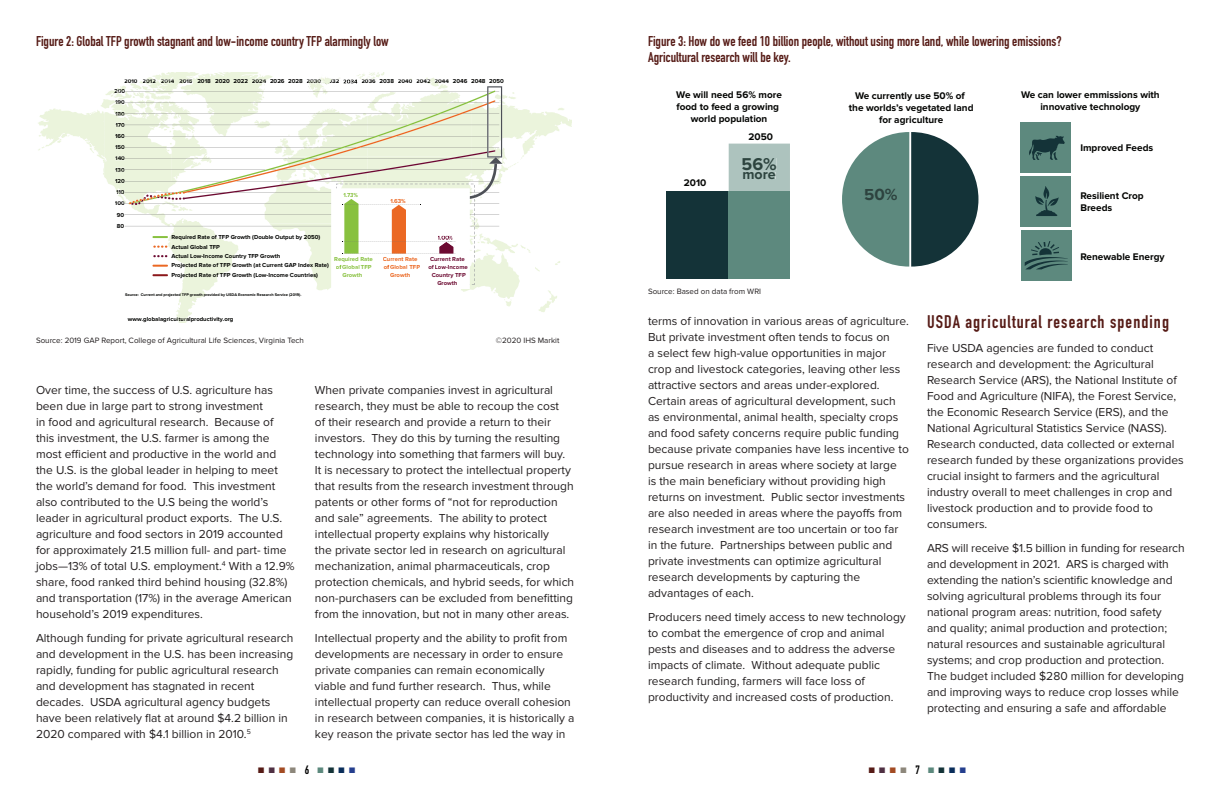
<style>
.page{position:relative;width:1224px;height:792px;background:#fff}
.page>*{position:absolute;margin:0;border:0;box-sizing:border-box;transform-origin:0 0}
.t1{font:700 18px "DIN Condensed";letter-spacing:.06em;color:#561b16}
.t2{font:700 17.8px "Proxima Nova";color:#2d443f}
.t3{font:700 16.8px "Proxima Nova";color:#2d433f}
.t4{font:700 14.2px "Proxima Nova";color:#2d443f}
.t5{font:700 14px/16px "DIN Condensed";color:#561b16}
.t6{font:12px/16px "Proxima Nova";color:#231f20}
.t7{font:700 12px "DIN Condensed";color:#000}
.t8{font:700 10px/12px "Proxima Nova";color:#040503;text-align:center}
.t9{font:8px "Proxima Nova";color:#231f20}
.t10{font:700 6px/9.3px "Proxima Nova";color:#040503}
.t11{font:700 6px/8px "Proxima Nova";color:#6c0a31;text-align:center}
.t12{font:700 6px/8px "Proxima Nova";color:#88c13f;text-align:center}
.t13{font:700 6px/8px "Proxima Nova";color:#eb6823;text-align:center}
.t14{font:700 4px "Proxima Nova";color:#040503}
.s1{color:#561b16}
.s2{color:#4f3043}
.s3{color:#a34b23}
.s4{color:#8d877b}
.s5{color:#5c897d}
.s6{color:#143338}
.s7{color:#092d5a}
.s8{color:#253f8e}
</style>
<div class="page">
<svg style="left:38px;top:72px;width:527px;height:250px"></svg>
<img style="left:438px;top:236px;width:18px;height:18px">
<div style="left:667px;top:192px;width:61px;height:87px;background:#143338"></div>
<div style="left:729px;top:192px;width:61px;height:87px;background:#5d897e"></div>
<div style="left:729px;top:144px;width:61px;height:48px;background:#adc3be"></div>
<div style="left:742px;top:158px;width:34px;height:12px;background:#adc3be"></div>
<div style="left:743px;top:172px;width:32px;height:7px;background:#adc3be"></div>
<svg style="left:842px;top:132px;width:136px;height:135px"></svg>
<div style="left:865px;top:189px;width:32px;height:12px;background:#5d897e"></div>
<div style="left:1020px;top:122px;width:51px;height:50px;background:#5d897e"></div>
<div style="left:1021px;top:231px;width:50px;height:50px;background:#5d897e"></div>
<svg style="left:1029px;top:136px;width:36px;height:24px"></svg>
<div style="left:1020px;top:176px;width:51px;height:51px;background:#5d897e"></div>
<svg style="left:1035px;top:186px;width:24px;height:30px"></svg>
<svg style="left:1025px;top:241px;width:43px;height:28px"></svg>
<p class="t5" style="left:36px;top:33px;width:354px">Figure 2: Global TFP growth stagnant and low-income country TFP alarmingly low</p>
<p class="t10" style="left:124px;top:77px;width:180px">2010 2012 2014 2016 2018 2020 2022 2024 2026 2028</p>
<p class="t10" style="left:361px;top:77px;width:144px">2036 2038 2040 2042 2044 2046 2048 2050</p>
<p class="t10" style="left:306px;top:77px;width:34px">2030 2032</p>
<p class="t10" style="left:114px;top:87px;width:13px">200</p>
<p class="t10" style="left:115px;top:98px;width:11px">190</p>
<p class="t10" style="left:115px;top:109px;width:11px">180</p>
<p class="t10" style="left:116px;top:120px;width:11px">170</p>
<p class="t10" style="left:115px;top:131px;width:11px">160</p>
<p class="t10" style="left:115px;top:143px;width:11px">150</p>
<p class="t10" style="left:115px;top:154px;width:11px">140</p>
<p class="t10" style="left:115px;top:165px;width:11px">130</p>
<p class="t10" style="left:115px;top:176px;width:11px">120</p>
<p class="t10" style="left:116px;top:188px;width:10px">110</p>
<p class="t10" style="left:115px;top:199px;width:11px">100</p>
<p class="t10" style="left:117px;top:210px;width:9px">90</p>
<p class="t10" style="left:117px;top:221px;width:9px">80</p>
<p class="t12" style="left:343px;top:191px;width:16px">1.73%</p>
<p class="t13" style="left:391px;top:197px;width:17px">1.63%</p>
<p class="t10" style="left:171px;top:233px;width:159px">Required Rate of TFP Growth (Double Output by 2050)<br>Actual Global TFP<br>Actual Low-Income Country TFP Growth<br>Projected Rate of TFP Growth (at Current GAP Index Rate)<br>Projected Rate of TFP Growth (Low-Income Countries)</p>
<p class="t12" style="left:334px;top:255px;width:40px">Required Rate of Global TFP<br>Growth</p>
<p class="t13" style="left:383px;top:255px;width:39px">Current Rate of Global TFP<br>Growth</p>
<p class="t11" style="left:428px;top:255px;width:41px">Current Rate of Low-Income<br>Country TFP<br>Growth</p>
<p class="t14" style="left:125px;top:292px;width:178px">Source: Current and projected TFP growth provided by USDA Economic Research Service (2019).</p>
<p class="t10" style="left:128px;top:315px;width:107px">www.globalagriculturalproductivity.org</p>
<p class="t9" style="left:36px;top:336px;width:270px">Source: 2019 GAP Report, College of Agricultural Life Sciences, Virginia Tech</p>
<p class="t9" style="left:496px;top:336px;width:65px">©2020 IHS Markit</p>
<p class="t6" style="left:36px;top:383px;width:260px">Over time, the success of U.S. agriculture has been due in large part to strong investment<br>in food and agricultural research. Because of this investment, the U.S. farmer is among the most efficient and productive in the world and the U.S. is the global leader in helping to meet the world’s demand for food. This investment also contributed to the U.S being the world’s leader in agricultural product exports. The U.S. agriculture and food sectors in 2019 accounted for approximately 21.5 million full- and part- time jobs—13% of total U.S. employment.<sup>4</sup> With a 12.9% share, food ranked third behind housing (32.8%) and transportation (17%) in the average American household’s 2019 expenditures.</p>
<p class="t6" style="left:36px;top:631px;width:259px">Although funding for private agricultural research and development in the U.S. has been increasing rapidly, funding for public agricultural research and development has stagnated in recent decades. USDA agricultural agency budgets have been relatively flat at around $4.2 billion in 2020 compared with $4.1 billion in 2010.<sup>5</sup></p>
<p class="t6" style="left:315px;top:383px;width:261px">When private companies invest in agricultural research, they must be able to recoup the cost<br>of their research and provide a return to their investors. They do this by turning the resulting technology into something that farmers will buy.<br>It is necessary to protect the intellectual property that results from the research investment through patents or other forms of “not for reproduction and sale” agreements. The ability to protect intellectual property explains why historically<br>the private sector led in research on agricultural mechanization, animal pharmaceuticals, crop protection chemicals, and hybrid seeds, for which non-purchasers can be excluded from benefitting from the innovation, but not in many other areas.</p>
<p class="t6" style="left:315px;top:631px;width:261px">Intellectual property and the ability to profit from developments are necessary in order to ensure private companies can remain economically viable and fund further research. Thus, while intellectual property can reduce overall cohesion in research between companies, it is historically a key reason the private sector has led the way in</p>
<p class="t5" style="left:648px;top:33px;width:415px">Figure 3: How do we feed 10 billion people, without using more land, while lowering emissions?<br>Agricultural research will be key.</p>
<p class="t8" style="left:676px;top:89px;width:107px">We will need 56% more food to feed a growing world population</p>
<p class="t8" style="left:849px;top:90px;width:126px">We currently use 50% of the worlds’s vegetated land for agriculture</p>
<p class="t8" style="left:1021px;top:89px;width:140px">We can lower emmissions with innovative technology</p>
<p class="t8" style="left:1080px;top:142px;width:74px">Improved Feeds</p>
<p class="t8" style="left:1080px;top:190px;width:65px;text-align:left">Resilient Crop<br>Breeds</p>
<p class="t8" style="left:748px;top:131px;width:26px">2050</p>
<h2 class="t2" style="left:742px;top:154px;width:37px">56%</h2>
<p class="t4" style="left:743px;top:166px;width:35px">more</p>
<p class="t8" style="left:684px;top:177px;width:24px">2010</p>
<h3 class="t3" style="left:864px;top:185px;width:35px">50%</h3>
<p class="t9" style="left:648px;top:287px;width:115px">Source: Based on data from WRI</p>
<p class="t6" style="left:648px;top:313px;width:262px">terms of innovation in various areas of agriculture.<br>But private investment often tends to focus on<br>a select few high-value opportunities in major crop and livestock categories, leaving other less attractive sectors and areas under-explored.<br>Certain areas of agricultural development, such as environmental, animal health, specialty crops and food safety concerns require public funding because private companies have less incentive to pursue research in areas where society at large<br>is the main beneficiary without providing high returns on investment. Public sector investments are also needed in areas where the payoffs from research investment are too uncertain or too far in the future. Partnerships between public and private investments can optimize agricultural research developments by capturing the advantages of each.</p>
<p class="t6" style="left:648px;top:609px;width:259px">Producers need timely access to new technology to combat the emergence of crop and animal pests and diseases and to address the adverse impacts of climate. Without adequate public research funding, farmers will face loss of productivity and increased costs of production.</p>
<p class="t8" style="left:1080px;top:251px;width:86px">Renewable Energy</p>
<h1 class="t1" style="left:927px;top:310px;width:244px">USDA agricultural research spending</h1>
<p class="t6" style="left:927px;top:340px;width:258px">Five USDA agencies are funded to conduct research and development: the Agricultural Research Service (ARS), the National Institute of Food and Agriculture (NIFA), the Forest Service, the Economic Research Service (ERS), and the National Agricultural Statistics Service (NASS).<br>Research conducted, data collected or external research funded by these organizations provides crucial insight to farmers and the agricultural industry overall to meet challenges in crop and livestock production and to provide food to consumers.</p>
<p class="t6" style="left:927px;top:540px;width:259px">ARS will receive $1.5 billion in funding for research and development in 2021. ARS is charged with extending the nation’s scientific knowledge and solving agricultural problems through its four national program areas: nutrition, food safety<br>and quality; animal production and protection; natural resources and sustainable agricultural systems; and crop production and protection.<br>The budget included $280 million for developing and improving ways to reduce crop losses while protecting and ensuring a safe and affordable</p>
<p class="t7" style="left:258px;top:762px;width:98px"><span class="s1">■</span> <span class="s2">■</span> <span class="s3">■</span> <span class="s4">■</span> 6 <span class="s5">■</span> <span class="s6">■</span> <span class="s7">■</span> <span class="s8">■</span></p>
<p class="t7" style="left:869px;top:762px;width:98px"><span class="s1">■</span> <span class="s2">■</span> <span class="s3">■</span> <span class="s4">■</span> 7 <span class="s5">■</span> <span class="s6">■</span> <span class="s7">■</span> <span class="s8">■</span></p>
</div>
